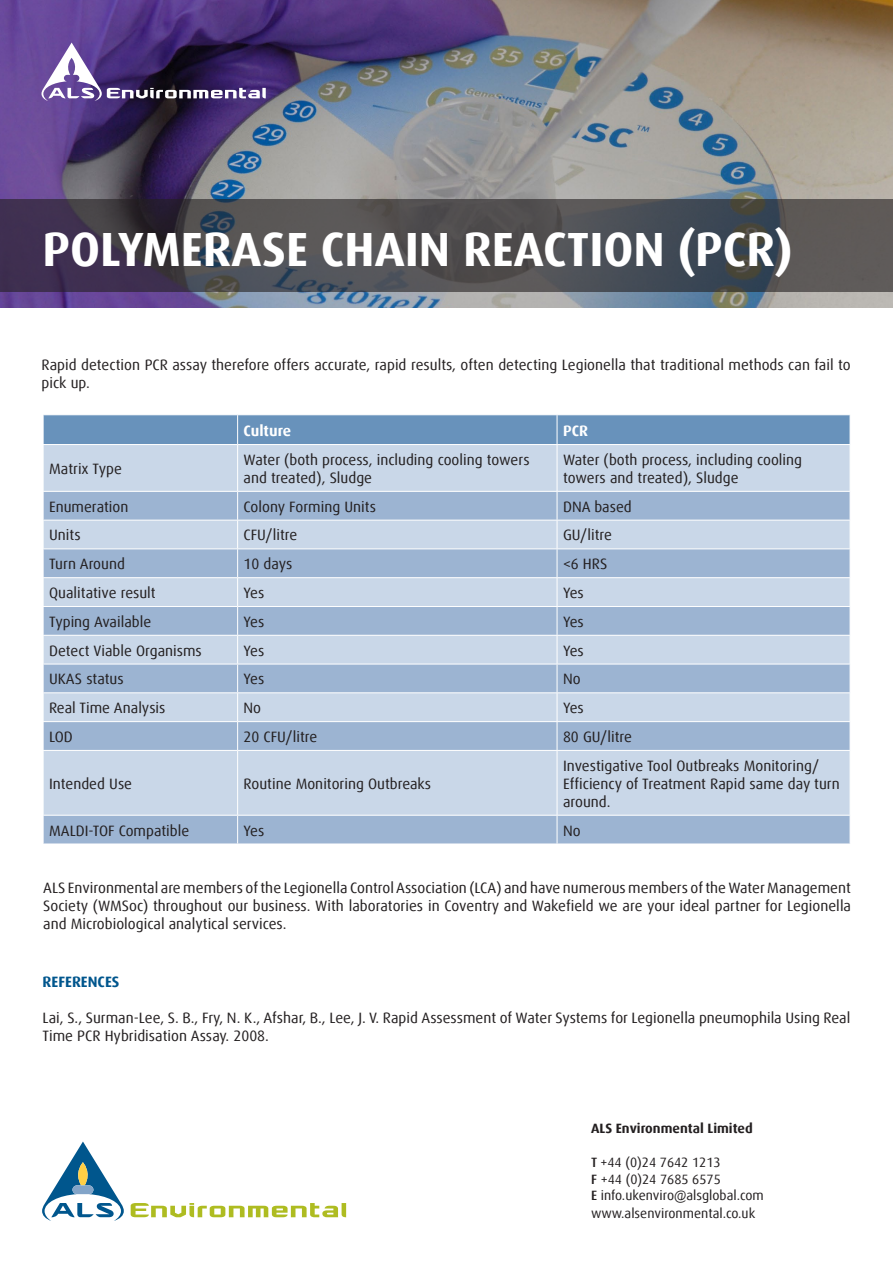
<style>
.page{position:relative;width:893px;height:1263px;background:#fff}
.page>*{position:absolute;margin:0;border:0;box-sizing:border-box;transform-origin:0 0}
.t1{font:700 48px "Dax Offc Pro";color:#fff}
.t2{font:15px/18px "Dax Offc Pro";color:#231f20}
.t3{font:700 15px "Dax Offc Pro";color:#fff}
.t4{font:700 15px "Dax Offc Pro";color:#00568d}
.t5{font:13.5px "Dax Offc Pro";color:#231f20}
.t6{font:700 13.5px "Dax Offc Pro";color:#231f20}
.s1{font-weight:500}
</style>
<div class="page">
<img style="left:0;top:0;width:893px;height:308px">
<svg style="left:131px;top:1203px;width:215px;height:14px"></svg>
<svg style="left:42px;top:1141px;width:82px;height:80px"></svg>
<div style="left:44px;top:445px;width:806px;height:46px;background:#c9d7e8"></div>
<svg style="left:44px;top:492px;width:806px;height:352px;background:#b3c6dd"></svg>
<div style="left:43px;top:415px;width:807px;height:29px;background:#6892bb"></div>
<hr style="left:237px;top:445px;width:1px;height:46px;background:#fff">
<hr style="left:557px;top:445px;width:1px;height:46px;background:#fff">
<hr style="left:43px;top:520px;width:195px;height:1px;background:#fff">
<hr style="left:238px;top:520px;width:319px;height:1px;background:#fff">
<hr style="left:557px;top:520px;width:293px;height:1px;background:#fff">
<hr style="left:43px;top:548px;width:195px;height:1px;background:#fff">
<hr style="left:238px;top:548px;width:319px;height:1px;background:#fff">
<hr style="left:557px;top:548px;width:293px;height:1px;background:#fff">
<hr style="left:43px;top:577px;width:195px;height:1px;background:#fff">
<hr style="left:238px;top:577px;width:319px;height:1px;background:#fff">
<hr style="left:557px;top:577px;width:293px;height:1px;background:#fff">
<hr style="left:43px;top:606px;width:195px;height:1px;background:#fff">
<hr style="left:238px;top:606px;width:319px;height:1px;background:#fff">
<hr style="left:557px;top:606px;width:293px;height:1px;background:#fff">
<hr style="left:43px;top:635px;width:195px;height:1px;background:#fff">
<hr style="left:238px;top:635px;width:319px;height:1px;background:#fff">
<hr style="left:557px;top:635px;width:293px;height:1px;background:#fff">
<hr style="left:43px;top:664px;width:195px;height:1px;background:#fff">
<hr style="left:238px;top:664px;width:319px;height:1px;background:#fff">
<hr style="left:557px;top:664px;width:293px;height:1px;background:#fff">
<hr style="left:43px;top:692px;width:195px;height:1px;background:#fff">
<hr style="left:238px;top:692px;width:319px;height:1px;background:#fff">
<hr style="left:557px;top:692px;width:293px;height:1px;background:#fff">
<hr style="left:43px;top:721px;width:195px;height:1px;background:#fff">
<svg style="left:43px;top:492px;width:1px;height:258px"></svg>
<hr style="left:238px;top:721px;width:319px;height:1px;background:#fff">
<svg style="left:237px;top:492px;width:1px;height:258px"></svg>
<hr style="left:557px;top:721px;width:293px;height:1px;background:#fff">
<svg style="left:557px;top:492px;width:1px;height:258px"></svg>
<hr style="left:43px;top:750px;width:195px;height:1px;background:#fff">
<hr style="left:238px;top:750px;width:319px;height:1px;background:#fff">
<hr style="left:237px;top:751px;width:1px;height:64px;background:#fff">
<hr style="left:557px;top:750px;width:293px;height:1px;background:#fff">
<hr style="left:557px;top:751px;width:1px;height:64px;background:#fff">
<hr style="left:43px;top:815px;width:195px;height:1px;background:#fff">
<svg style="left:43px;top:815px;width:1px;height:29px"></svg>
<hr style="left:238px;top:815px;width:319px;height:1px;background:#fff">
<svg style="left:237px;top:815px;width:1px;height:29px"></svg>
<hr style="left:557px;top:815px;width:293px;height:1px;background:#fff">
<svg style="left:557px;top:815px;width:1px;height:29px"></svg>
<svg style="left:0;top:199px;width:893px;height:93px;background:#4a4951"></svg>
<svg style="left:42px;top:43px;width:224px;height:58px;background:#574579"></svg>
<p class="t1" style="left:43px;top:218px;width:752px">POLYMERASE CHAIN REACTION (PCR)</p>
<p class="t2" style="left:42px;top:356px;width:811px">Rapid detection PCR assay therefore offers accurate, rapid results, often detecting Legionella that traditional methods can fail to pick up.</p>
<p class="t3" style="left:244px;top:421px;width:49px">Culture</p>
<p class="t3" style="left:563px;top:421px;width:26px">PCR</p>
<p class="t2" style="left:49px;top:460px;width:74px">Matrix Type</p>
<p class="t2" style="left:244px;top:451px;width:287px">Water (both process, including cooling towers and treated), Sludge</p>
<p class="t2" style="left:563px;top:451px;width:240px">Water (both process, including cooling towers and treated), Sludge</p>
<p class="t2" style="left:49px;top:497px;width:81px">Enumeration</p>
<p class="t2" style="left:244px;top:497px;width:134px">Colony Forming Units</p>
<p class="t2" style="left:563px;top:497px;width:70px">DNA based</p>
<p class="t2" style="left:49px;top:526px;width:33px">Units</p>
<p class="t2" style="left:244px;top:526px;width:55px">CFU/litre</p>
<p class="t2" style="left:563px;top:526px;width:51px">GU/litre</p>
<p class="t2" style="left:49px;top:555px;width:77px">Turn Around</p>
<p class="t2" style="left:244px;top:555px;width:50px">10 days</p>
<p class="t2" style="left:563px;top:555px;width:46px">&lt;6 HRS</p>
<p class="t2" style="left:49px;top:584px;width:108px">Qualitative result</p>
<p class="t2" style="left:244px;top:584px;width:22px">Yes</p>
<p class="t2" style="left:563px;top:584px;width:22px">Yes</p>
<p class="t2" style="left:49px;top:613px;width:104px">Typing Available</p>
<p class="t2" style="left:244px;top:613px;width:22px">Yes</p>
<p class="t2" style="left:563px;top:613px;width:22px">Yes</p>
<p class="t2" style="left:49px;top:641px;width:154px">Detect Viable Organisms</p>
<p class="t2" style="left:244px;top:641px;width:22px">Yes</p>
<p class="t2" style="left:563px;top:641px;width:22px">Yes</p>
<p class="t2" style="left:49px;top:670px;width:76px">UKAS status</p>
<p class="t2" style="left:244px;top:670px;width:22px">Yes</p>
<p class="t2" style="left:563px;top:670px;width:19px">No</p>
<p class="t2" style="left:49px;top:699px;width:118px">Real Time Analysis</p>
<p class="t2" style="left:244px;top:699px;width:19px">No</p>
<p class="t2" style="left:563px;top:699px;width:22px">Yes</p>
<p class="t2" style="left:49px;top:728px;width:25px">LOD</p>
<p class="t2" style="left:244px;top:728px;width:75px">20 CFU/litre</p>
<p class="t2" style="left:563px;top:728px;width:70px">80 GU/litre</p>
<p class="t2" style="left:49px;top:774px;width:85px">Intended Use</p>
<p class="t2" style="left:244px;top:774px;width:189px">Routine Monitoring Outbreaks</p>
<p class="t2" style="left:563px;top:756px;width:278px">Investigative Tool Outbreaks Monitoring/<br>Efficiency of Treatment Rapid same day turn around.</p>
<p class="t2" style="left:49px;top:821px;width:142px">MALDI-TOF Compatible</p>
<p class="t2" style="left:244px;top:821px;width:22px">Yes</p>
<p class="t2" style="left:563px;top:821px;width:19px">No</p>
<p class="t2" style="left:43px;top:879px;width:809px;text-align:justify">ALS Environmental are members of the Legionella Control Association (LCA) and have numerous members of the Water Management Society (WMSoc) throughout our business. With laboratories in Coventry and Wakefield we are your ideal partner for Legionella and Microbiological analytical services.</p>
<p class="t4" style="left:43px;top:972px;width:78px">REFERENCES</p>
<p class="t2" style="left:43px;top:1008px;width:809px">Lai, S., Surman-Lee, S. B., Fry, N. K., Afshar, B., Lee, J. V. Rapid Assessment of Water Systems for Legionella pneumophila Using Real<br>Time PCR Hybridisation Assay. 2008.</p>
<p class="t6" style="left:591px;top:1119px;width:163px">ALS Environmental Limited</p>
<p class="t5" style="left:591px;top:1154px;width:131px"><span class="s1">T</span> +44 (0)24 7642 1213</p>
<p class="t5" style="left:591px;top:1170px;width:131px"><span class="s1">F</span> +44 (0)24 7685 6575</p>
<p class="t5" style="left:591px;top:1187px;width:174px"><span class="s1">E</span> info.ukenviro@alsglobal.com</p>
<p class="t5" style="left:591px;top:1205px;width:166px">www.alsenvironmental.co.uk</p>
</div>
